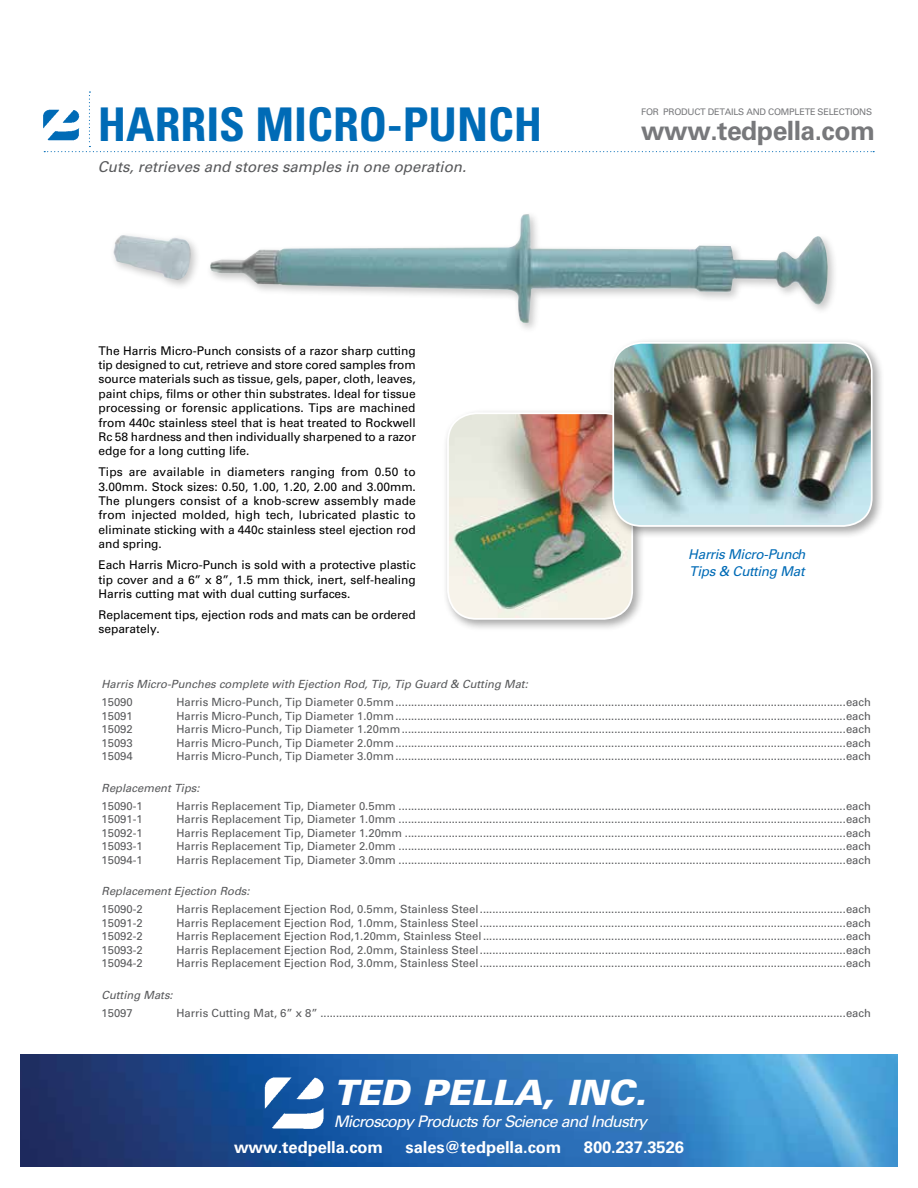
<style>
.page{position:relative;width:918px;height:1188px;background:#fff}
.page>*{position:absolute;margin:0;border:0;box-sizing:border-box;transform-origin:0 0}
.t1{font:700 condensed 46.5px "Univers LT Std";color:#006bb6}
.t2{font:italic 900 34.95px "Univers LT Std";color:#fff}
.t3{font:700 26.55px "Univers LT Std";letter-spacing:-.02em;color:#77787b}
.t4{font:700 16.5px "Univers LT Std";letter-spacing:-.005em;color:#fff}
.t5{font:italic 15.9px "Univers LT Std";letter-spacing:-.05em;color:#fff}
.t6{font:italic 15px "Univers LT Std";color:#58595b}
.t7{font:italic 13.5px/16.5px "Univers LT Std";letter-spacing:-.02em;color:#006bb6}
.t8{font:12px/14.4px "Univers LT Std";letter-spacing:-.005em;color:#000;text-align:justify}
.t9{font:11.25px "Univers LT Std";color:#58595b}
.t10{font:italic 11.25px "Univers LT Std";color:#58595b}
.t11{font:9.15px "Univers LT Std";letter-spacing:-.025em;color:#77787b}
</style>
<div class="page">
<img style="left:20px;top:1054px;width:878px;height:113px">
<img style="left:264px;top:1077px;width:61px;height:52px">
<img style="left:43px;top:113px;width:1px;height:16px">
<svg style="left:44px;top:92px;width:830px;height:60px"></svg>
<img style="left:210px;top:214px;width:618px;height:109px">
<div style="left:109px;top:231px;width:93px;height:60px;background:#000;opacity:.22"></div>
<img style="left:113px;top:235px;width:82px;height:45px">
<div style="left:443px;top:408px;width:202px;height:223px;background:#000;opacity:.35"></div>
<img style="left:448px;top:413px;width:184px;height:206px">
<div style="left:447px;top:412px;width:186px;height:208px;border:2px solid #fff;border-radius:28px"></div>
<div style="left:608px;top:337px;width:276px;height:202px;background:#000;opacity:.35"></div>
<img style="left:613px;top:343px;width:259px;height:183px">
<div style="left:612px;top:342px;width:261px;height:185px;border:2px solid #fff;border-radius:28px"></div>
<h1 class="t1" style="left:98px;top:96px;width:446px">HARRIS MICRO-PUNCH</h1>
<p class="t11" style="left:641px;top:106px;width:232px">FOR PRODUCT DETAILS AND COMPLETE SELECTIONS</p>
<h3 class="t3" style="left:641px;top:115px;width:235px">www.tedpella.com</h3>
<h3 class="t6" style="left:98px;top:158px;width:370px">Cuts, retrieves and stores samples in one operation.</h3>
<p class="t8" style="left:99px;top:343px;width:319px">The Harris Micro-Punch consists of a razor sharp cutting tip designed to cut, retrieve and store cored samples from source materials such as tissue, gels, paper, cloth, leaves, paint chips, films or other thin substrates. Ideal for tissue processing or forensic applications. Tips are machined from 440c stainless steel that is heat treated to Rockwell Rc 58 hardness and then individually sharpened to a razor edge for a long cutting life.</p>
<p class="t8" style="left:99px;top:465px;width:319px">Tips are available in diameters ranging from 0.50 to 3.00mm. Stock sizes: 0.50, 1.00, 1.20, 2.00 and 3.00mm.<br>The plungers consist of a knob-screw assembly made from injected molded, high tech, lubricated plastic to eliminate sticking with a 440c stainless steel ejection rod and spring.</p>
<p class="t8" style="left:99px;top:558px;width:319px">Each Harris Micro-Punch is sold with a protective plastic tip cover and a 6” x 8”, 1.5 mm thick, inert, self-healing Harris cutting mat with dual cutting surfaces.</p>
<p class="t8" style="left:99px;top:607px;width:319px">Replacement tips, ejection rods and mats can be ordered separately.</p>
<p class="t7" style="left:688px;top:547px;width:119px">Harris Micro-Punch<br>Tips &amp; Cutting Mat</p>
<p class="t10" style="left:102px;top:678px;width:428px">Harris Micro-Punches complete with Ejection Rod, Tip, Tip Guard &amp; Cutting Mat:</p>
<p class="t9" style="left:102px;top:696px;width:33px">15090</p>
<p class="t9" style="left:177px;top:696px;width:696px">Harris Micro-Punch, Tip Diameter 0.5mm................................................................................................................................................each</p>
<p class="t9" style="left:102px;top:709px;width:33px">15091</p>
<p class="t9" style="left:177px;top:709px;width:696px">Harris Micro-Punch, Tip Diameter 1.0mm................................................................................................................................................each</p>
<p class="t9" style="left:102px;top:723px;width:33px">15092</p>
<p class="t9" style="left:177px;top:723px;width:696px">Harris Micro-Punch, Tip Diameter 1.20mm..............................................................................................................................................each</p>
<p class="t9" style="left:102px;top:736px;width:33px">15093</p>
<p class="t9" style="left:177px;top:736px;width:696px">Harris Micro-Punch, Tip Diameter 2.0mm................................................................................................................................................each</p>
<p class="t9" style="left:102px;top:750px;width:33px">15094</p>
<p class="t9" style="left:177px;top:750px;width:696px">Harris Micro-Punch, Tip Diameter 3.0mm................................................................................................................................................each</p>
<p class="t10" style="left:102px;top:781px;width:100px">Replacement Tips:</p>
<p class="t9" style="left:102px;top:799px;width:43px">15090-1</p>
<p class="t9" style="left:177px;top:799px;width:696px">Harris Replacement Tip, Diameter 0.5mm ...............................................................................................................................................each</p>
<p class="t9" style="left:102px;top:813px;width:43px">15091-1</p>
<p class="t9" style="left:177px;top:813px;width:696px">Harris Replacement Tip, Diameter 1.0mm ...............................................................................................................................................each</p>
<p class="t9" style="left:102px;top:826px;width:43px">15092-1</p>
<p class="t9" style="left:177px;top:826px;width:696px">Harris Replacement Tip, Diameter 1.20mm .............................................................................................................................................each</p>
<p class="t9" style="left:102px;top:840px;width:43px">15093-1</p>
<p class="t9" style="left:177px;top:840px;width:696px">Harris Replacement Tip, Diameter 2.0mm ...............................................................................................................................................each</p>
<p class="t9" style="left:102px;top:853px;width:43px">15094-1</p>
<p class="t9" style="left:177px;top:853px;width:696px">Harris Replacement Tip, Diameter 3.0mm ...............................................................................................................................................each</p>
<p class="t10" style="left:102px;top:885px;width:150px">Replacement Ejection Rods:</p>
<p class="t9" style="left:102px;top:903px;width:43px">15090-2</p>
<p class="t9" style="left:177px;top:903px;width:696px">Harris Replacement Ejection Rod, 0.5mm, Stainless Steel.....................................................................................................................each</p>
<p class="t9" style="left:102px;top:916px;width:43px">15091-2</p>
<p class="t9" style="left:177px;top:916px;width:696px">Harris Replacement Ejection Rod, 1.0mm, Stainless Steel.....................................................................................................................each</p>
<p class="t9" style="left:102px;top:930px;width:43px">15092-2</p>
<p class="t9" style="left:177px;top:930px;width:696px">Harris Replacement Ejection Rod,1.20mm, Stainless Steel....................................................................................................................each</p>
<p class="t9" style="left:102px;top:943px;width:43px">15093-2</p>
<p class="t9" style="left:177px;top:943px;width:696px">Harris Replacement Ejection Rod, 2.0mm, Stainless Steel.....................................................................................................................each</p>
<p class="t9" style="left:102px;top:957px;width:43px">15094-2</p>
<p class="t9" style="left:177px;top:957px;width:696px">Harris Replacement Ejection Rod, 3.0mm, Stainless Steel.....................................................................................................................each</p>
<p class="t10" style="left:102px;top:988px;width:73px">Cutting Mats:</p>
<p class="t9" style="left:102px;top:1006px;width:33px">15097</p>
<p class="t9" style="left:177px;top:1006px;width:696px">Harris Cutting Mat, 6” x 8” ........................................................................................................................................................................each</p>
<h2 class="t2" style="left:334px;top:1070px;width:314px">TED PELLA, INC.</h2>
<h3 class="t5" style="left:334px;top:1112px;width:315px">Microscopy Products for Science and Industry</h3>
<h3 class="t4" style="left:234px;top:1137px;width:151px">www.tedpella.com</h3>
<h3 class="t4" style="left:406px;top:1137px;width:157px">sales@tedpella.com</h3>
<h3 class="t4" style="left:584px;top:1137px;width:102px">800.237.3526</h3>
</div>
